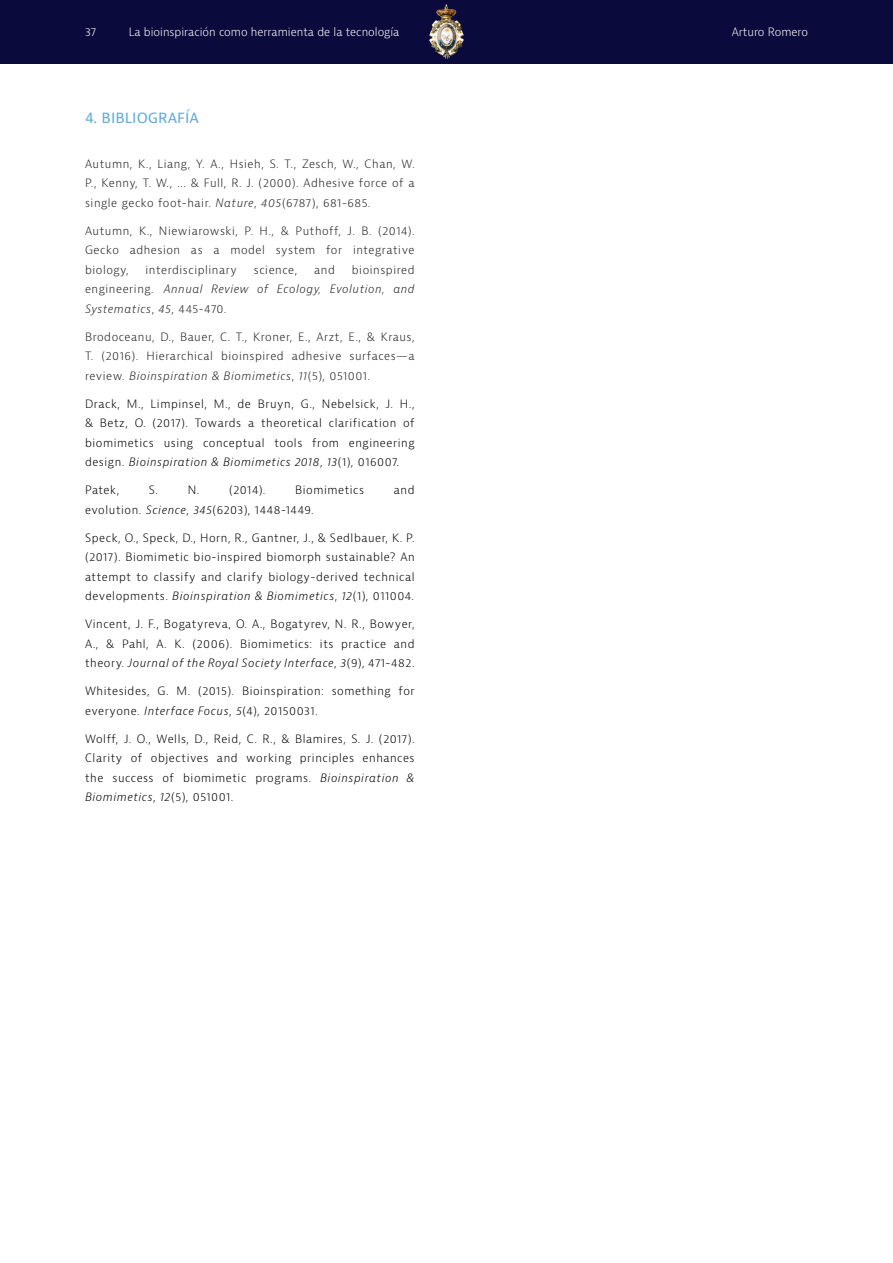
<style>
.page{position:relative;width:893px;height:1263px;background:#fff}
.page>*{position:absolute;margin:0;border:0;box-sizing:border-box;transform-origin:0 0}
.Subtítulos_Artículo{font:15px "Bernina Sans";color:#62abd9}
.Body_Artículo_negro{font:300 11.25px/19.5px "Bernina Sans";letter-spacing:.05em;color:#000;text-align:justify}
.Body_Artículo_negro-2{font:300 11.25px/19.5px "Bernina Sans";letter-spacing:.05em;color:#222;text-align:justify}
.Body_Artículo_negro-3{font:italic 300 11.25px/19.5px "Bernina Sans";letter-spacing:.05em;color:#222;text-align:justify}
.t1{font:300 11.25px "Bernina Sans";color:#fff}
.s1{font-style:italic}
.s2{font-style:normal}
</style>
<div class="page">
<div style="left:0;top:0;width:893px;height:64px;background:#0a0a3c"></div>
<img style="left:430px;top:5px;width:33px;height:54px">
<p class="t1" style="left:85px;top:25px;width:12px">37</p>
<p class="t1" style="left:129px;top:25px;width:272px">La bioinspiración como herramienta de la tecnología</p>
<p class="t1" style="left:732px;top:25px;width:78px">Arturo Romero</p>
<p class="Subtítulos_Artículo" style="left:85px;top:107px;width:116px">4. BIBLIOGRAFÍA</p>
<p class="Body_Artículo_negro-2" style="left:85px;top:154px;width:331px">Autumn, K., Liang, Y. A., Hsieh, S. T., Zesch, W., Chan, W.<br>P., Kenny, T. W., ... &amp; Full, R. J. (2000). Adhesive force of a single gecko foot-hair. <span class="s1">Nature</span>, <span class="s1">405</span>(6787), 681-685.</p>
<p class="Body_Artículo_negro-2" style="left:85px;top:221px;width:331px">Autumn, K., Niewiarowski, P. H., &amp; Puthoff, J. B. (2014).<br>Gecko adhesion as a model system for integrative biology,</p>
<p class="Body_Artículo_negro-3" style="left:85px;top:260px;width:331px;text-indent:267px"><span class="s2">bioinspired engineering.</span> Annual Review of Ecology, Evolution, and Systematics<span class="s2">,</span> 45<span class="s2">, 445-470.</span></p>
<p class="Body_Artículo_negro-2" style="left:85px;top:327px;width:331px">Brodoceanu, D., Bauer, C. T., Kroner, E., Arzt, E., &amp; Kraus, T. (2016). Hierarchical bioinspired adhesive surfaces—a review. <span class="s1">Bioinspiration &amp; Biomimetics</span>, <span class="s1">11</span>(5), 051001.</p>
<p class="Body_Artículo_negro" style="left:85px;top:394px;width:331px">Drack, M., Limpinsel, M., de Bruyn, G., Nebelsick, J. H., &amp; Betz, O. (2017). Towards a theoretical clarification of biomimetics using conceptual tools from engineering design. <span class="s1">Bioinspiration &amp; Biomimetics 2018</span>, <span class="s1">13</span>(1), 016007.</p>
<p class="Body_Artículo_negro" style="left:85px;top:481px;width:36px">Patek,</p>
<p class="Body_Artículo_negro" style="left:149px;top:481px;width:11px">S.</p>
<p class="Body_Artículo_negro" style="left:188px;top:481px;width:13px">N.</p>
<p class="Body_Artículo_negro" style="left:229px;top:481px;width:38px">(2014).</p>
<p class="Body_Artículo_negro" style="left:295px;top:481px;width:71px">Biomimetics</p>
<p class="Body_Artículo_negro" style="left:394px;top:481px;width:22px">and</p>
<p class="Body_Artículo_negro" style="left:85px;top:500px;width:230px">evolution. <span class="s1">Science</span>, <span class="s1">345</span>(6203), 1448-1449.</p>
<p class="Body_Artículo_negro" style="left:85px;top:528px;width:331px">Speck, O., Speck, D., Horn, R., Gantner, J., &amp; Sedlbauer, K. P. (2017). Biomimetic bio-inspired biomorph sustainable? An attempt to classify and clarify biology-derived technical developments. <span class="s1">Bioinspiration &amp; Biomimetics</span>, <span class="s1">12</span>(1), 011004.</p>
<p class="Body_Artículo_negro" style="left:85px;top:615px;width:331px">Vincent, J. F., Bogatyreva, O. A., Bogatyrev, N. R., Bowyer, A., &amp; Pahl, A. K. (2006). Biomimetics: its practice and theory. <span class="s1">Journal of the Royal Society Interface</span>, <span class="s1">3</span>(9), 471-482.</p>
<p class="Body_Artículo_negro" style="left:85px;top:682px;width:331px">Whitesides, G. M. (2015). Bioinspiration: something for everyone. <span class="s1">Interface Focus</span>, <span class="s1">5</span>(4), 20150031.</p>
<p class="Body_Artículo_negro" style="left:85px;top:729px;width:331px">Wolff, J. O., Wells, D., Reid, C. R., &amp; Blamires, S. J. (2017).<br>Clarity of objectives and working principles enhances the success of biomimetic programs. <span class="s1">Bioinspiration &amp; Biomimetics</span>, <span class="s1">12</span>(5), 051001.</p>
<p class="Body_Artículo_negro-2" style="left:146px;top:260px;width:93px">interdisciplinary</p>
<p class="Body_Artículo_negro-2" style="left:254px;top:260px;width:45px">science,</p>
<p class="Body_Artículo_negro-2" style="left:314px;top:260px;width:22px">and</p>
</div>
